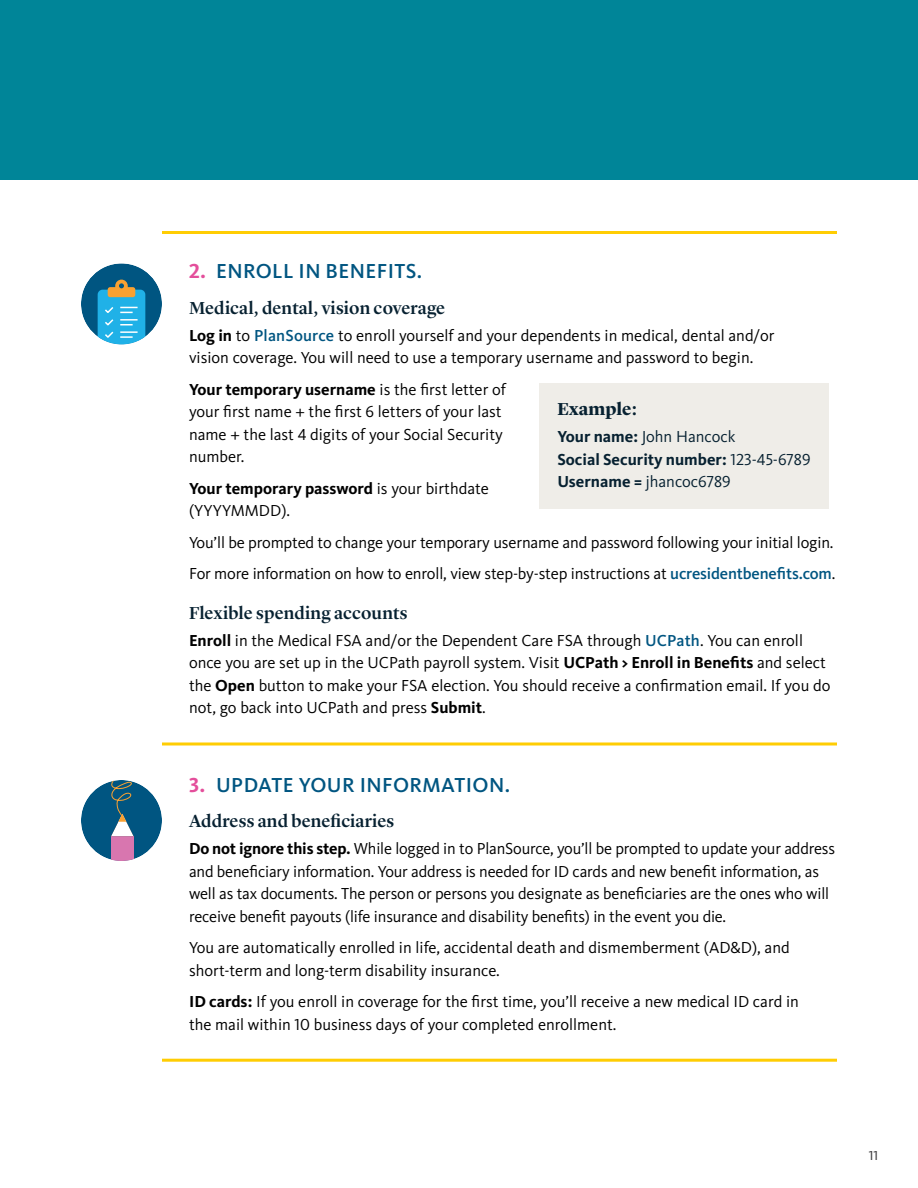
<style>
.page{position:relative;width:918px;height:1188px;background:#fff}
.page>*{position:absolute;margin:0;border:0;box-sizing:border-box;transform-origin:0 0}
.t1{font:500 21px "Kievit Pro";letter-spacing:.02em;color:#005581}
.t2{font:500 18px "Lyon Display";letter-spacing:.01em;color:#072131}
.t3{font:700 18px "Lyon Display";color:#072131}
.Body{font:16.5px/22.5px "Kievit Pro";color:#000}
.Body-2{font:700 16.5px/22.5px "Kievit Pro";color:#072131}
.t4{font:13.5px "Kievit Pro";color:#414042}
.s1{font-weight:700;color:#e44e9b}
.s2{font-weight:700}
.s3{font-weight:500;color:#005581}
.s4{font-weight:400}
</style>
<div class="page">
<div style="left:0;top:0;width:918px;height:180px;background:#008598"></div>
<hr style="left:162px;top:231px;width:675px;height:3px;background:#ffcd03">
<svg style="left:162px;top:742px;width:675px;height:4px;background:#ffd941"></svg>
<hr style="left:162px;top:1059px;width:675px;height:3px;background:#ffcd03">
<div style="left:81px;top:263px;width:81px;height:81px;background:#005581;border-radius:50%"></div>
<svg style="left:98px;top:280px;width:47px;height:64px;background:#48abc9"></svg>
<div style="left:539px;top:383px;width:290px;height:125px;background:#efede8"></div>
<div style="left:81px;top:780px;width:81px;height:81px;background:#005581;border-radius:50%"></div>
<div style="left:111px;top:836px;width:23px;height:25px;background:#d876af"></div>
<svg style="left:110px;top:780px;width:26px;height:56px"></svg>
<p class="t1" style="left:189px;top:259px;width:235px"><span class="s1">2.</span> ENROLL IN BENEFITS.</p>
<h4 class="t2" style="left:189px;top:294px;width:258px">Medical, dental, vision coverage</h4>
<p class="Body" style="left:189px;top:324px;width:587px"><span class="s2">Log in</span> to <span class="s3">PlanSource</span> to enroll yourself and your dependents in medical, dental and/or vision coverage. You will need to use a temporary username and password to begin.</p>
<p class="Body" style="left:189px;top:378px;width:318px"><span class="s2">Your temporary username</span> is the first letter of your first name + the first 6 letters of your last name + the last 4 digits of your Social Security number.</p>
<p class="Body" style="left:189px;top:477px;width:301px"><span class="s2">Your temporary password</span> is your birthdate (YYYYMMDD).</p>
<p class="Body" style="left:189px;top:531px;width:646px">You’ll be prompted to change your temporary username and password following your initial login.</p>
<p class="Body" style="left:189px;top:562px;width:648px">For more information on how to enroll, view step-by-step instructions at <span class="s3">ucresidentbenefits.com</span>.</p>
<h4 class="t2" style="left:189px;top:599px;width:220px">Flexible spending accounts</h4>
<p class="Body" style="left:189px;top:629px;width:643px"><span class="s2">Enroll</span> in the Medical FSA and/or the Dependent Care FSA through <span class="s3">UCPath</span>. You can enroll once you are set up in the UCPath payroll system. Visit <span class="s2">UCPath &gt; Enroll in Benefits</span> and select the <span class="s2">Open</span> button to make your FSA election. You should receive a confirmation email. If you do not, go back into UCPath and press <span class="s2">Submit</span>.</p>
<h4 class="t3" style="left:557px;top:396px;width:81px">Example:</h4>
<p class="Body-2" style="left:557px;top:425px;width:255px">Your name: <span class="s4">John Hancock<br></span>Social Security number: <span class="s4">123-45-6789<br></span>Username = <span class="s4">jhancoc6789</span></p>
<p class="t1" style="left:189px;top:773px;width:323px"><span class="s1">3.</span> UPDATE YOUR INFORMATION.</p>
<h4 class="t2" style="left:189px;top:808px;width:207px">Address and beneficiaries</h4>
<p class="Body" style="left:189px;top:838px;width:648px"><span class="s2">Do not ignore this step.</span> While logged in to PlanSource, you’ll be prompted to update your address and beneficiary information. Your address is needed for ID cards and new benefit information, as well as tax documents. The person or persons you designate as beneficiaries are the ones who will receive benefit payouts (life insurance and disability benefits) in the event you die.</p>
<p class="Body" style="left:189px;top:937px;width:602px">You are automatically enrolled in life, accidental death and dismemberment (AD&amp;D), and short-term and long-term disability insurance.</p>
<p class="Body" style="left:189px;top:991px;width:611px"><span class="s2">ID cards:</span> If you enroll in coverage for the first time, you’ll receive a new medical ID card in the mail within 10 business days of your completed enrollment.</p>
<p class="t4" style="left:869px;top:1148px;width:11px">11</p>
</div>
